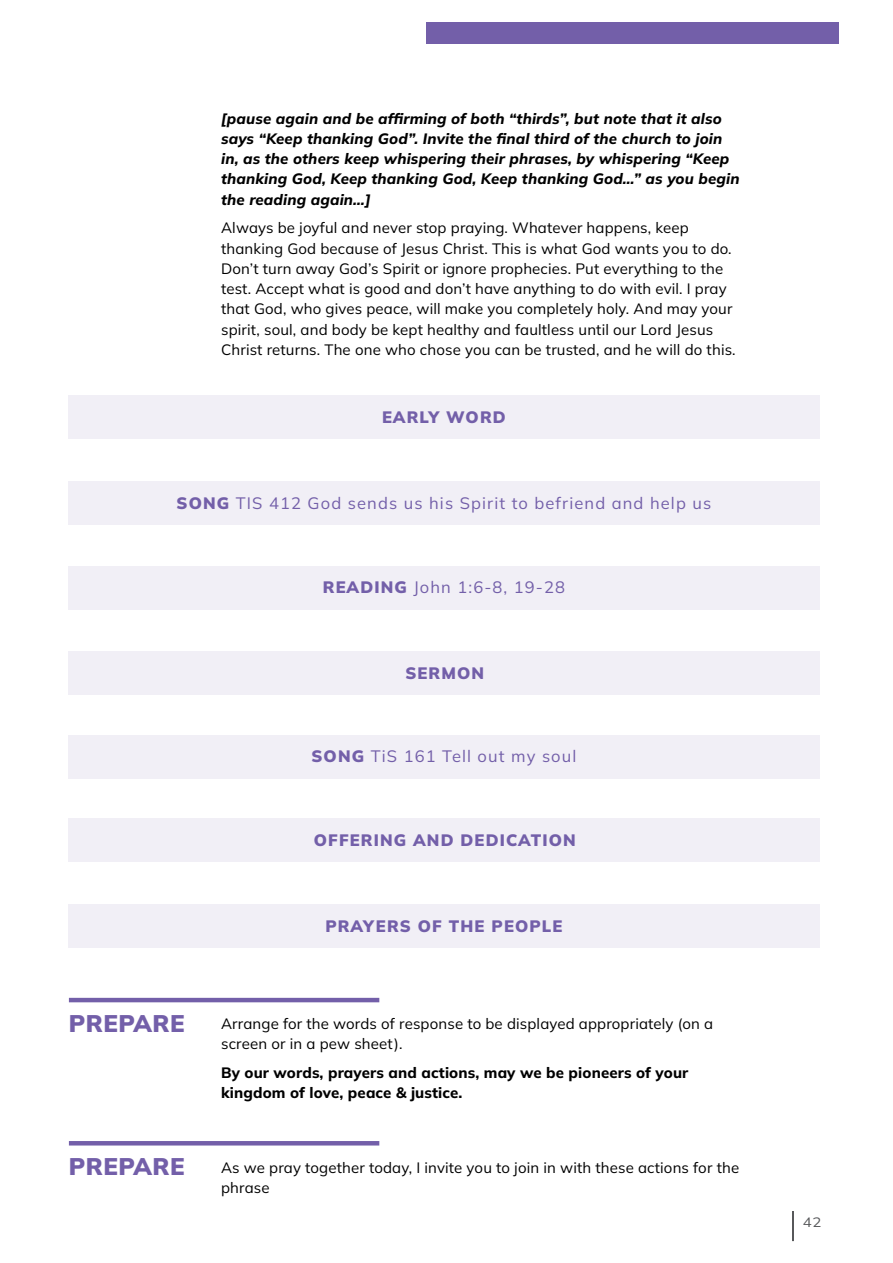
<style>
.page{position:relative;width:893px;height:1263px;background:#fff}
.page>*{position:absolute;margin:0;border:0;box-sizing:border-box;transform-origin:0 0}
.Heading_3{font:900 24px "Mulish";letter-spacing:.02em;color:#735fa9}
.Subtitle{font:16.5px "Mulish";letter-spacing:.07em;color:#735fa9}
.Subtitle-2{font:900 16.5px "Mulish";letter-spacing:.07em;color:#735fa9}
.t1{font:15px/20.2px "Mulish";letter-spacing:.01em;color:#000}
.t2{font:italic 800 15px/20.2px "Mulish";letter-spacing:.01em;color:#000}
.t3{font:800 15px/20.2px "Mulish";letter-spacing:.01em;color:#000}
.t4{font:13.5px "Mulish";color:#57585a;scale:1.1 1}
.s1{font-weight:900}
</style>
<div class="page">
<hr style="left:792px;top:1212px;width:2px;height:51px;background:#57585a">
<div style="left:427px;top:22px;width:412px;height:22px;background:#735fa9"></div>
<div style="left:68px;top:395px;width:752px;height:44px;background:#f1eff6"></div>
<div style="left:68px;top:482px;width:752px;height:43px;background:#f1eff6"></div>
<div style="left:68px;top:566px;width:752px;height:44px;background:#f1eff6"></div>
<div style="left:68px;top:651px;width:752px;height:44px;background:#f1eff6"></div>
<div style="left:68px;top:735px;width:752px;height:44px;background:#f1eff6"></div>
<div style="left:68px;top:819px;width:752px;height:43px;background:#f1eff6"></div>
<div style="left:68px;top:904px;width:752px;height:44px;background:#f1eff6"></div>
<hr style="left:69px;top:998px;width:310px;height:4px;background:#735fa9">
<hr style="left:69px;top:1141px;width:310px;height:4px;background:#735fa9">
<p class="t2" style="left:221px;top:108px;width:520px">[pause again and be affirming of both “thirds”, but note that it also says “Keep thanking God”. Invite the final third of the church to join in, as the others keep whispering their phrases, by whispering “Keep thanking God, Keep thanking God, Keep thanking God…” as you begin the reading again…]</p>
<p class="t1" style="left:221px;top:217px;width:516px">Always be joyful and never stop praying. Whatever happens, keep thanking God because of Jesus Christ. This is what God wants you to do.<br>Don’t turn away God’s Spirit or ignore prophecies. Put everything to the test. Accept what is good and don’t have anything to do with evil. I pray that God, who gives peace, will make you completely holy. And may your spirit, soul, and body be kept healthy and faultless until our Lord Jesus Christ returns. The one who chose you can be trusted, and he will do this.</p>
<p class="Subtitle-2" style="left:382px;top:406px;width:125px">EARLY WORD</p>
<p class="Subtitle" style="left:177px;top:492px;width:536px"><span class="s1">SONG</span> TIS 412 God sends us his Spirit to befriend and help us</p>
<p class="Subtitle" style="left:323px;top:576px;width:244px"><span class="s1">READING</span> John 1:6-8, 19-28</p>
<p class="Subtitle-2" style="left:405px;top:662px;width:80px">SERMON</p>
<p class="Subtitle" style="left:311px;top:745px;width:266px"><span class="s1">SONG</span> TiS 161 Tell out my soul</p>
<p class="Subtitle-2" style="left:314px;top:829px;width:263px">OFFERING AND DEDICATION</p>
<p class="Heading_3" style="left:69px;top:1007px;width:117px">PREPARE</p>
<p class="Heading_3" style="left:69px;top:1150px;width:117px">PREPARE</p>
<p class="Subtitle-2" style="left:325px;top:915px;width:239px">PRAYERS OF THE PEOPLE</p>
<p class="t1" style="left:221px;top:1013px;width:494px">Arrange for the words of response to be displayed appropriately (on a screen or in a pew sheet).</p>
<p class="t3" style="left:221px;top:1062px;width:469px">By our words, prayers and actions, may we be pioneers of your kingdom of love, peace &amp; justice.</p>
<p class="t1" style="left:221px;top:1157px;width:520px">As we pray together today, I invite you to join in with these actions for the phrase</p>
<p class="t4" style="left:803px;top:1213px;width:18px">42</p>
</div>
